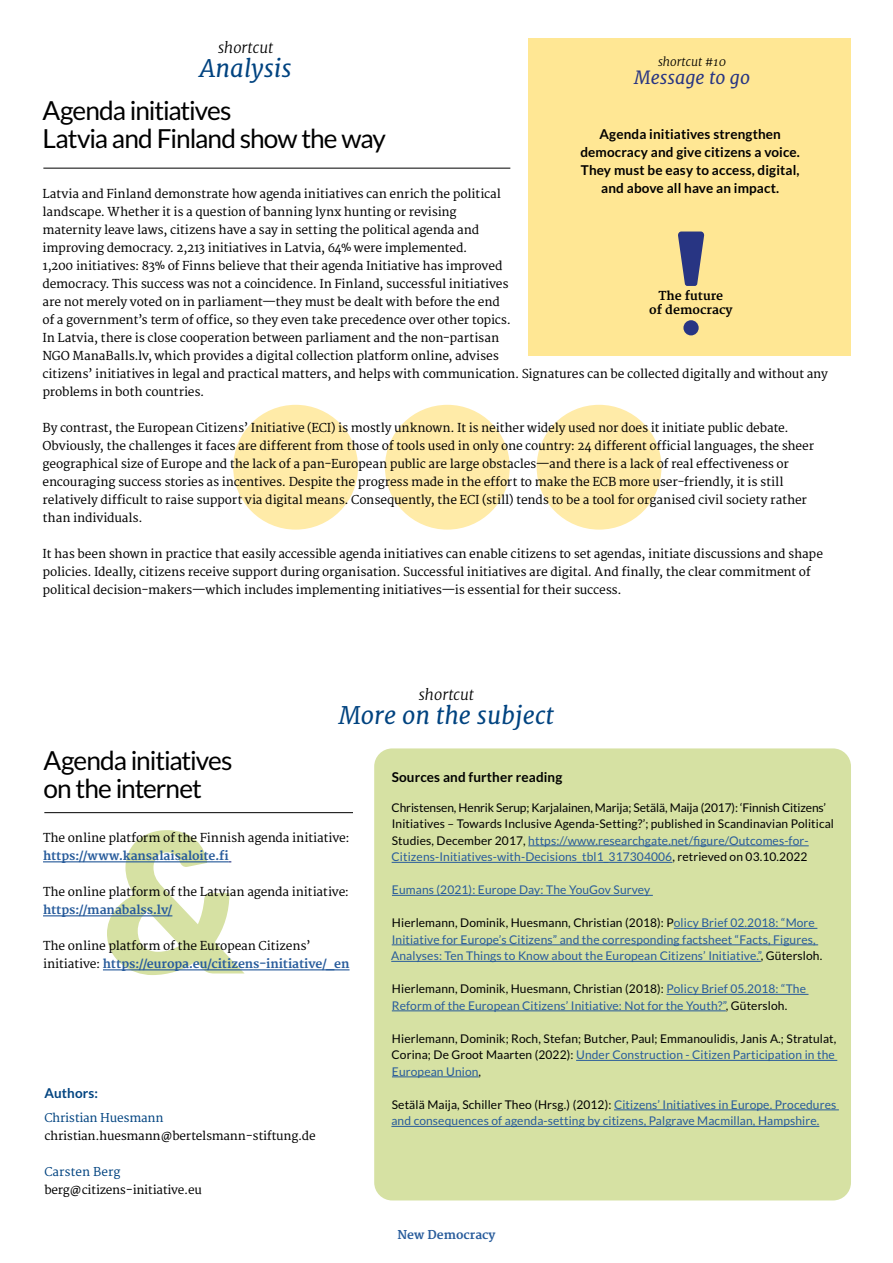
<style>
.page{position:relative;width:893px;height:1263px;background:#fff}
.page>*{position:absolute;margin:0;border:0;box-sizing:border-box;transform-origin:0 0}
.t1{font:900 194.55px "Lato";color:#d6e1a3}
.t2{font:26.25px/28.5px "Lato";letter-spacing:-.04em;color:#000}
.t3{font:italic 24px "Merriweather";color:#004380}
.t4{font:italic 18px "Merriweather";color:#283583}
.t5{font:italic 300 15px "Merriweather";color:#000}
.t6{font:700 13.5px/18px "Lato";letter-spacing:.01em;color:#000;text-align:center}
.t7{font:700 13.5px "Lato";letter-spacing:.01em;color:#004380}
.t8{font:12px/18px "Merriweather";letter-spacing:-.01em;color:#000}
.t9{font:12px/16.5px "Lato";letter-spacing:.01em;color:#275b9b}
.t10{font:12px/16.5px "Lato";letter-spacing:.01em;color:#000}
.t11{font:700 12px "Merriweather";color:#275b9b}
.t12{font:700 12px/13.5px "Merriweather";color:#000;text-align:center}
.t13{font:italic 300 12px "Merriweather";color:#000}
.t14{font:11.85px "Merriweather";letter-spacing:-.02em;color:#000}
.t15{font:11.85px "Merriweather";letter-spacing:-.02em;color:#004380}
.t16{font:700 11.85px "Merriweather";color:#275b9b}
.t17{font:11.85px "Merriweather";color:#004380}
.s1{font-weight:700;color:#275b9b}
.s2{color:#275b9b}
.s3{color:#000}
</style>
<div class="page">
<div style="left:529px;top:38px;width:322px;height:318px;background:#ffe794"></div>
<svg style="left:678px;top:231px;width:26px;height:55px"></svg>
<div style="left:683px;top:320px;width:16px;height:15px;background:#283583;border-radius:50%"></div>
<div style="left:233px;top:405px;width:125px;height:125px;background:#ffeba8;border-radius:50%"></div>
<div style="left:385px;top:405px;width:125px;height:125px;background:#ffeba8;border-radius:50%"></div>
<div style="left:537px;top:405px;width:124px;height:125px;background:#ffeba8;border-radius:50%"></div>
<hr style="left:43px;top:168px;width:467px;height:1px;background:#000">
<div style="left:374px;top:748px;width:477px;height:452px;background:#d6e1a3;border-radius:18px"></div>
<hr style="left:528px;top:845px;width:281px;height:1px;background:#275b9b">
<hr style="left:392px;top:862px;width:280px;height:1px;background:#275b9b">
<hr style="left:392px;top:895px;width:261px;height:1px;background:#275b9b">
<hr style="left:674px;top:928px;width:143px;height:1px;background:#275b9b">
<hr style="left:392px;top:944px;width:426px;height:1px;background:#275b9b">
<hr style="left:391px;top:961px;width:370px;height:1px;background:#275b9b">
<hr style="left:666px;top:994px;width:142px;height:1px;background:#275b9b">
<hr style="left:392px;top:1010px;width:334px;height:1px;background:#275b9b">
<hr style="left:576px;top:1060px;width:261px;height:1px;background:#275b9b">
<hr style="left:392px;top:1076px;width:87px;height:1px;background:#275b9b">
<hr style="left:614px;top:1109px;width:225px;height:1px;background:#275b9b">
<hr style="left:391px;top:1126px;width:428px;height:1px;background:#275b9b">
<hr style="left:43px;top:861px;width:186px;height:1px;background:#275b9b">
<hr style="left:43px;top:915px;width:129px;height:1px;background:#275b9b">
<hr style="left:103px;top:969px;width:247px;height:1px;background:#275b9b">
<hr style="left:44px;top:812px;width:309px;height:1px;background:#000">
<p class="t5" style="left:218px;top:38px;width:57px">shortcut</p>
<h3 class="t3" style="left:200px;top:54px;width:93px">Analysis</h3>
<h2 class="t2" style="left:43px;top:96px;width:345px">Agenda initiatives<br>Latvia and Finland show the way</h2>
<p class="t8" style="left:43px;top:185px;width:470px">Latvia and Finland demonstrate how agenda initiatives can enrich the political landscape. Whether it is a question of banning lynx hunting or revising maternity leave laws, citizens have a say in setting the political agenda and improving democracy. 2,213 initiatives in Latvia, 64% were implemented.<br>1,200 initiatives: 83% of Finns believe that their agenda Initiative has improved democracy. This success was not a coincidence. In Finland, successful initiatives are not merely voted on in parliament—they must be dealt with before the end of a government’s term of office, so they even take precedence over other topics.<br>In Latvia, there is close cooperation between parliament and the non-partisan NGO ManaBalls.lv, which provides a digital collection platform online, advises</p>
<p class="t13" style="left:658px;top:54px;width:70px">shortcut #10</p>
<h3 class="t4" style="left:634px;top:67px;width:117px">Message to go</h3>
<p class="t6" style="left:580px;top:125px;width:221px">Agenda initiatives strengthen democracy and give citizens a voice.<br>They must be easy to access, digital, and above all have an impact.</p>
<p class="t12" style="left:649px;top:290px;width:85px">The future<br>of democracy</p>
<p class="t8" style="left:43px;top:365px;width:787px">citizens’ initiatives in legal and practical matters, and helps with communication. Signatures can be collected digitally and without any problems in both countries.</p>
<p class="t8" style="left:43px;top:419px;width:773px">By contrast, the European Citizens’ Initiative (ECI) is mostly unknown. It is neither widely used nor does it initiate public debate.<br>Obviously, the challenges it faces are different from those of tools used in only one country: 24 different official languages, the sheer geographical size of Europe and the lack of a pan-European public are large obstacles—and there is a lack of real effectiveness or encouraging success stories as incentives. Despite the progress made in the effort to make the ECB more user-friendly, it is still relatively difficult to raise support via digital means. Consequently, the ECI (still) tends to be a tool for organised civil society rather than individuals.</p>
<p class="t8" style="left:43px;top:545px;width:782px">It has been shown in practice that easily accessible agenda initiatives can enable citizens to set agendas, initiate discussions and shape policies. Ideally, citizens receive support during organisation. Successful initiatives are digital. And finally, the clear commitment of political decision-makers—which includes implementing initiatives—is essential for their success.</p>
<p class="t5" style="left:419px;top:685px;width:57px">shortcut</p>
<h3 class="t3" style="left:339px;top:701px;width:217px">More on the subject</h3>
<h2 class="t2" style="left:43px;top:746px;width:190px">Agenda initiatives on the internet</h2>
<h1 class="t1" style="left:103px;top:788px;width:142px">&amp;</h1>
<p class="t8" style="left:43px;top:829px;width:308px">The online platform of the Finnish agenda initiative:</p>
<p class="t11" style="left:43px;top:849px;width:187px">https://www.kansalaisaloite.fi</p>
<p class="t8" style="left:43px;top:883px;width:308px">The online platform of the Latvian agenda initiative:</p>
<p class="t11" style="left:43px;top:903px;width:131px">https://manabalss.lv/</p>
<p class="t8" style="left:43px;top:937px;width:308px">The online platform of the European Citizens’ initiative: <span class="s1">https://europa.eu/citizens-initiative/_en</span></p>
<p class="t7" style="left:44px;top:1085px;width:55px">Authors:</p>
<p class="t15" style="left:44px;top:1111px;width:121px">Christian Huesmann</p>
<p class="t14" style="left:44px;top:1129px;width:273px">christian.huesmann@bertelsmann-stiftung.de</p>
<p class="t17" style="left:44px;top:1165px;width:78px">Carsten Berg</p>
<p class="t14" style="left:44px;top:1183px;width:159px">berg@citizens-initiative.eu</p>
<p class="t6" style="left:392px;top:767px;width:172px">Sources and further reading</p>
<p class="t10" style="left:392px;top:799px;width:444px">Christensen, Henrik Serup; Karjalainen, Marija; Setälä, Maija (2017): ‘Finnish Citizens’ Initiatives – Towards Inclusive Agenda-Setting?’; published in Scandinavian Political Studies, December 2017, <span class="s2">https://www.researchgate.net/figure/Outcomes-for-Citizens-Initiatives-with-Decisions_tbl1_317304006</span>, retrieved on 03.10.2022</p>
<p class="t9" style="left:392px;top:881px;width:260px">Eumans (2021): Europe Day: The YouGov Survey</p>
<p class="t9" style="left:391px;top:914px;width:433px"><span class="s3">Hierlemann, Dominik, Huesmann, Christian (2018): P</span>olicy Brief 02.2018: “More<br>Initiative for Europe’s Citizens” and the corresponding factsheet “Facts, Figures,<br>Analyses: Ten Things to Know about the European Citizens’ Initiative.”<span class="s3">, Gütersloh.</span></p>
<p class="t9" style="left:392px;top:980px;width:416px"><span class="s3">Hierlemann, Dominik, Huesmann, Christian (2018):</span> Policy Brief 05.2018: “The<br>Reform of the European Citizens’ Initiative: Not for the Youth?”<span class="s3">, Gütersloh.</span></p>
<p class="t10" style="left:392px;top:1030px;width:446px">Hierlemann, Dominik; Roch, Stefan; Butcher, Paul; Emmanoulidis, Janis A.; Stratulat,<br>Corina; De Groot Maarten (2022): <span class="s2">Under Construction - Citizen Participation in the<br>European Union</span>,</p>
<p class="t9" style="left:391px;top:1096px;width:446px"><span class="s3">Setälä Maija, Schiller Theo (Hrsg.) (2012):</span> Citizens’ Initiatives in Europe. Procedures and consequences of agenda-setting by citizens, Palgrave Macmillan, Hampshire.</p>
<p class="t16" style="left:397px;top:1228px;width:100px">New Democracy</p>
</div>
